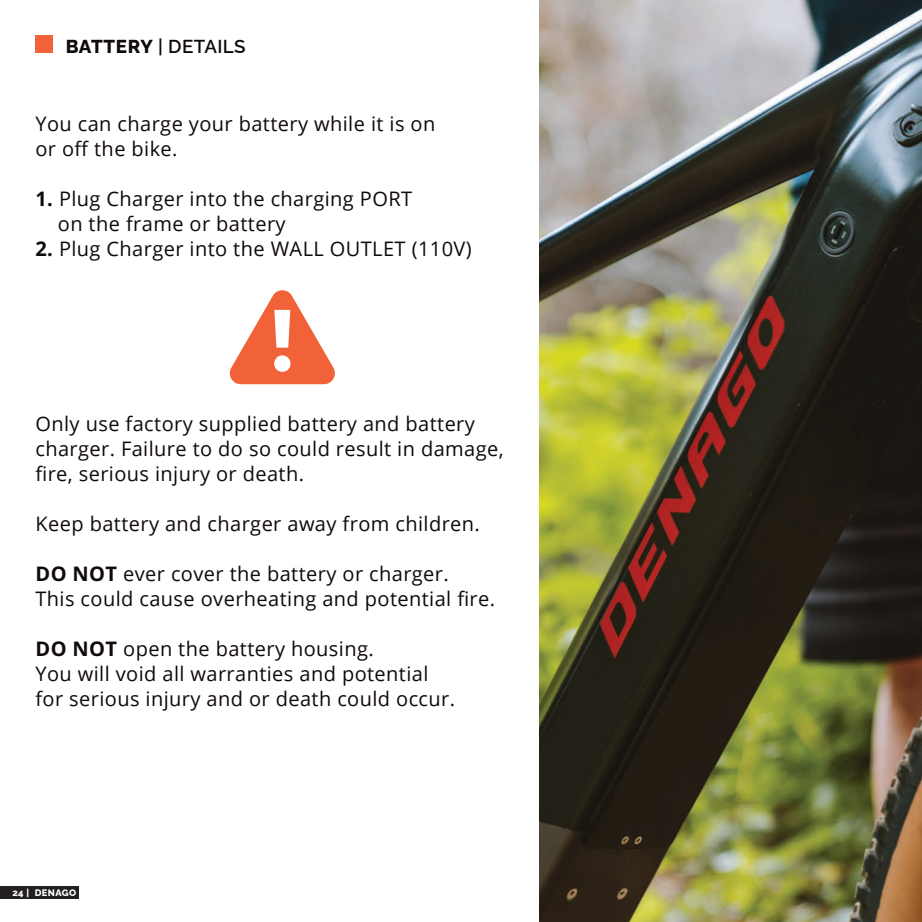
<style>
.page{position:relative;width:922px;height:922px;background:#fff}
.page>*{position:absolute;margin:0;border:0;box-sizing:border-box;transform-origin:0 0}
.t1{font:20px/25px "Open Sans";letter-spacing:.02em;color:#110a0c}
.t2{font:600 18.75px "Raleway";letter-spacing:.02em;color:#110a0c}
.t3{font:800 9.38px "Raleway";letter-spacing:.04em;color:#fff}
.s1{font-weight:800}
.s2{font-weight:700}
</style>
<div class="page">
<img style="left:539px;top:0;width:382px;height:921px">
<svg style="left:229px;top:290px;width:106px;height:94px"></svg>
<div style="left:35px;top:35px;width:18px;height:18px;background:#f16239"></div>
<div style="left:0;top:886px;width:79px;height:12px;background:#231f20"></div>
<p class="t2" style="left:66px;top:31px;width:181px"><span class="s1">BATTERY</span> | DETAILS</p>
<p class="t1" style="left:35px;top:110px;width:401px">You can charge your battery while it is on or off the bike.</p>
<p class="t1" style="left:58px;top:185px;width:356px;text-indent:-22px"><span class="s2">1.</span> Plug Charger into the charging PORT on the frame or battery</p>
<p class="t1" style="left:35px;top:235px;width:438px"><span class="s2">2.</span> Plug Charger into the WALL OUTLET (110V)</p>
<p class="t1" style="left:35px;top:410px;width:469px">Only use factory supplied battery and battery charger. Failure to do so could result in damage, fire, serious injury or death.</p>
<p class="t1" style="left:35px;top:510px;width:446px">Keep battery and charger away from children.</p>
<p class="t1" style="left:35px;top:560px;width:461px"><span class="s2">DO NOT</span> ever cover the battery or charger.<br>This could cause overheating and potential fire.</p>
<p class="t1" style="left:35px;top:635px;width:421px"><span class="s2">DO NOT</span> open the battery housing.<br>You will void all warranties and potential for serious injury and or death could occur.</p>
<p class="t3" style="left:12px;top:884px;width:65px">24 | DENAGO</p>
</div>
